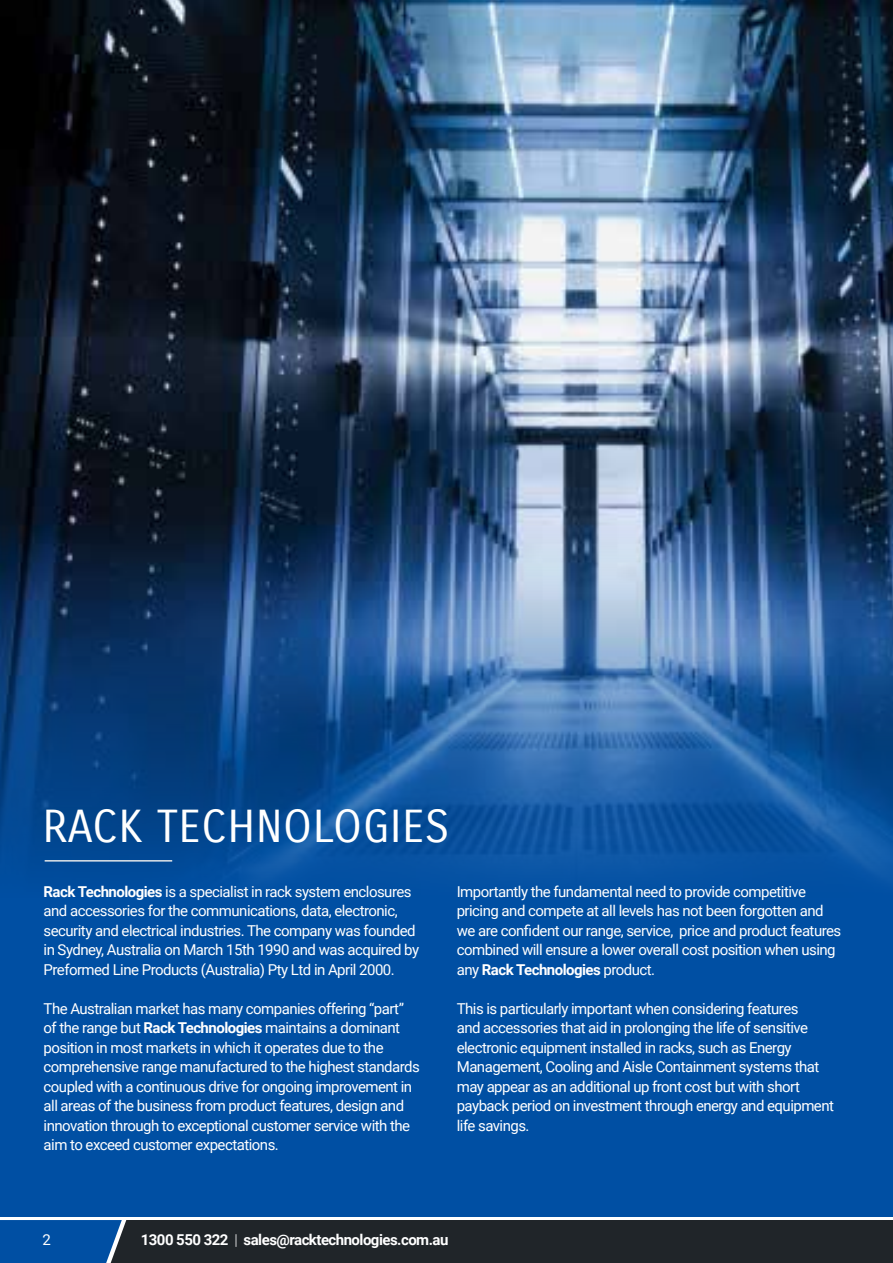
<style>
.page{position:relative;width:893px;height:1263px;background:#fff}
.page>*{position:absolute;margin:0;border:0;box-sizing:border-box;transform-origin:0 0}
.t1{font:45px "Carrois Gothic";letter-spacing:.005em;color:#fff}
.t2{font:15px/19.5px "Roboto";letter-spacing:-.035em;color:#fff}
.t3{font:700 15px "Roboto";letter-spacing:-.035em;color:#fff}
.s1{font-weight:700}
.s2{font-weight:300}
</style>
<div class="page">
<div style="left:0;top:1220px;width:893px;height:43px;background:#202529"></div>
<svg style="left:0;top:1216px;width:131px;height:47px;background:#1b5ca1"></svg>
<div style="left:0;top:811px;width:893px;height:405px;background:#004fa3"></div>
<img style="left:0;top:0;width:893px;height:516px">
<svg style="left:0;top:516px;width:893px;height:364px;background:#245791"></svg>
<hr style="left:45px;top:860px;width:127px;height:1px;background:#e2e6e9">
<h1 class="t1" style="left:43px;top:801px;width:408px">RACK TECHNOLOGIES</h1>
<p class="t2" style="left:44px;top:881px;width:377px"><span class="s1">Rack Technologies</span> is a specialist in rack system enclosures and accessories for the communications, data, electronic, security and electrical industries. The company was founded in Sydney, Australia on March 15th 1990 and was acquired by Preformed Line Products (Australia) Pty Ltd in April 2000.</p>
<p class="t2" style="left:44px;top:998px;width:378px">The Australian market has many companies offering “part” of the range but <span class="s1">Rack Technologies</span> maintains a dominant position in most markets in which it operates due to the comprehensive range manufactured to the highest standards coupled with a continuous drive for ongoing improvement in all areas of the business from product features, design and innovation through to exceptional customer service with the aim to exceed customer expectations.</p>
<p class="t2" style="left:457px;top:881px;width:386px">Importantly the fundamental need to provide competitive pricing and compete at all levels has not been forgotten and we are confident our range, service, price and product features combined will ensure a lower overall cost position when using any <span class="s1">Rack Technologies</span> product.</p>
<p class="t2" style="left:457px;top:998px;width:379px">This is particularly important when considering features<br>and accessories that aid in prolonging the life of sensitive electronic equipment installed in racks, such as Energy Management, Cooling and Aisle Containment systems that may appear as an additional up front cost but with short payback period on investment through energy and equipment life savings.</p>
<p class="t2" style="left:43px;top:1229px;width:10px">2</p>
<p class="t3" style="left:141px;top:1229px;width:309px">1300 550 322 <span class="s2">|</span> sales@racktechnologies.com.au</p>
</div>
